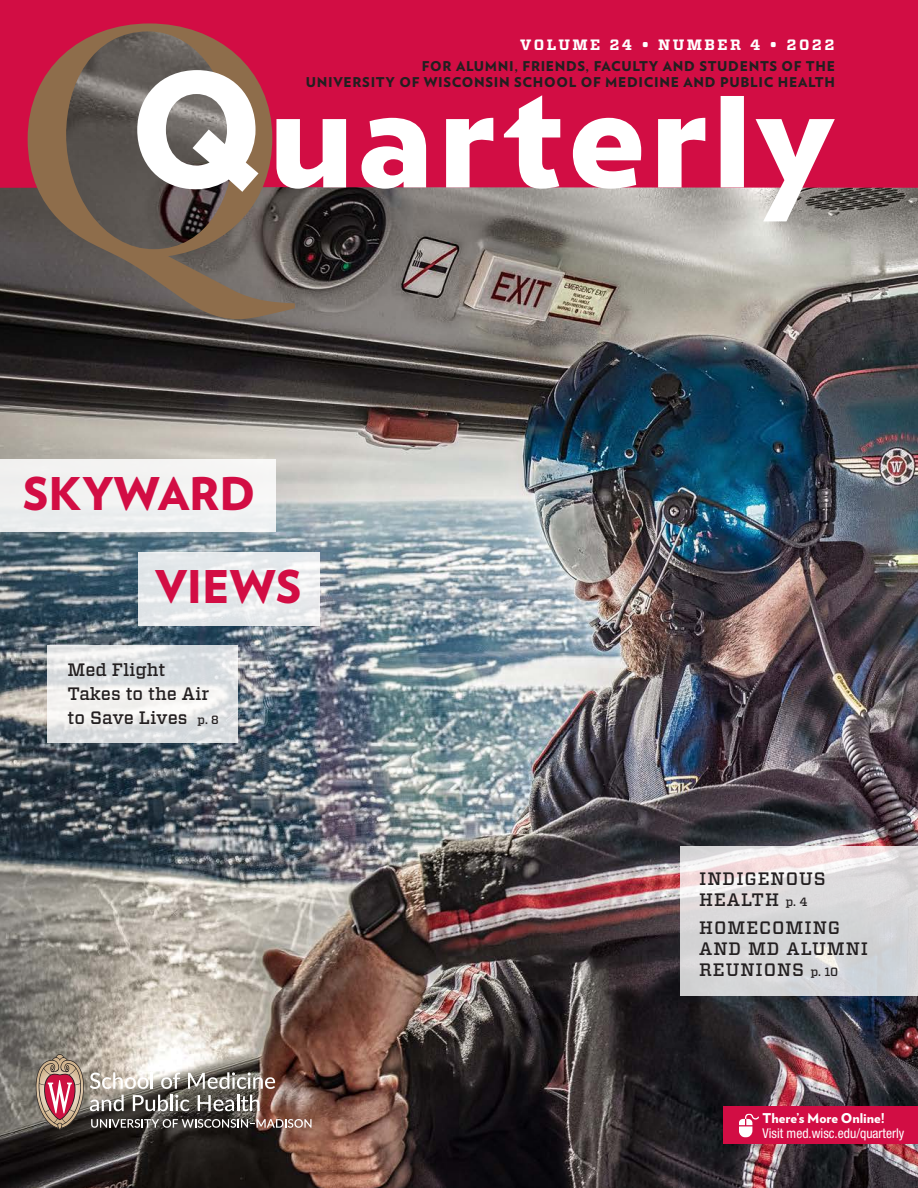
<style>
.page{position:relative;width:918px;height:1188px;background:#fff}
.page>*{position:absolute;margin:0;border:0;box-sizing:border-box;transform-origin:0 0}
.MAIN_Body_Copy_Helv{font:900 45px "Verlag";color:#d20d44}
.Headline-Vitesse_Bla{font:500 18px/21px "Vitesse";letter-spacing:.05em;color:#231f20}
.Headline-Vitesse_Bla-2{font:500 18px/24px "Vitesse";color:#231f20}
.t1{font:700 15px "Vitesse";letter-spacing:.16em;color:#fff}
.t2{font:900 13.5px "Verlag";letter-spacing:.05em;color:#231f20}
.Website_call_outs{font:condensed 13.5px/15px "Helvetica Neue LT Std";color:#fff}
.s1{font-size:12px}
.s2{font-family:"Verlag";font-weight:900;font-stretch:normal}
</style>
<div class="page">
<img style="left:0;top:188px;width:918px;height:1000px">
<div style="left:0;top:0;width:918px;height:188px;background:#d20d44"></div>
<svg style="left:28px;top:23px;width:267px;height:296px;background:#76534e"></svg>
<svg style="left:137px;top:70px;width:698px;height:151px"></svg>
<img style="left:34px;top:1054px;width:278px;height:76px">
<div style="left:724px;top:1106px;width:194px;height:38px;background:#d20d44"></div>
<svg style="left:739px;top:1114px;width:20px;height:24px"></svg>
<svg style="left:680px;top:847px;width:238px;height:149px;background:#dcdadb"></svg>
<svg style="left:138px;top:552px;width:182px;height:73px;fill:#e5e9ec"></svg>
<div style="left:0;top:459px;width:276px;height:72px;background:#f2f2f2"></div>
<svg style="left:48px;top:646px;width:190px;height:97px"></svg>
<p class="t1" style="left:520px;top:35px;width:316px">VOLUME 24 • NUMBER 4 • 2022</p>
<p class="t2" style="left:422px;top:55px;width:415px">FOR ALUMNI, FRIENDS, FACULTY AND STUDENTS OF THE</p>
<p class="t2" style="left:306px;top:71px;width:531px">UNIVERSITY OF WISCONSIN SCHOOL OF MEDICINE AND PUBLIC HEALTH</p>
<p class="MAIN_Body_Copy_Helv" style="left:23px;top:457px;width:234px">SKYWARD</p>
<p class="MAIN_Body_Copy_Helv" style="left:155px;top:550px;width:148px">VIEWS</p>
<p class="Headline-Vitesse_Bla-2" style="left:68px;top:658px;width:153px">Med Flight<br>Takes to the Air to Save Lives <span class="s1">p. 8</span></p>
<p class="Headline-Vitesse_Bla" style="left:699px;top:868px;width:128px">INDIGENOUS</p>
<p class="Headline-Vitesse_Bla" style="left:699px;top:889px;width:110px">HEALTH <span class="s1">p. 4</span></p>
<p class="Headline-Vitesse_Bla" style="left:699px;top:917px;width:170px">HOMECOMING<br>AND MD ALUMNI<br>REUNIONS <span class="s1">p. 10</span></p>
<p class="Website_call_outs" style="left:763px;top:1111px;width:143px"><span class="s2">There’s More Online!<br></span>Visit med.wisc.edu/quarterly</p>
</div>
